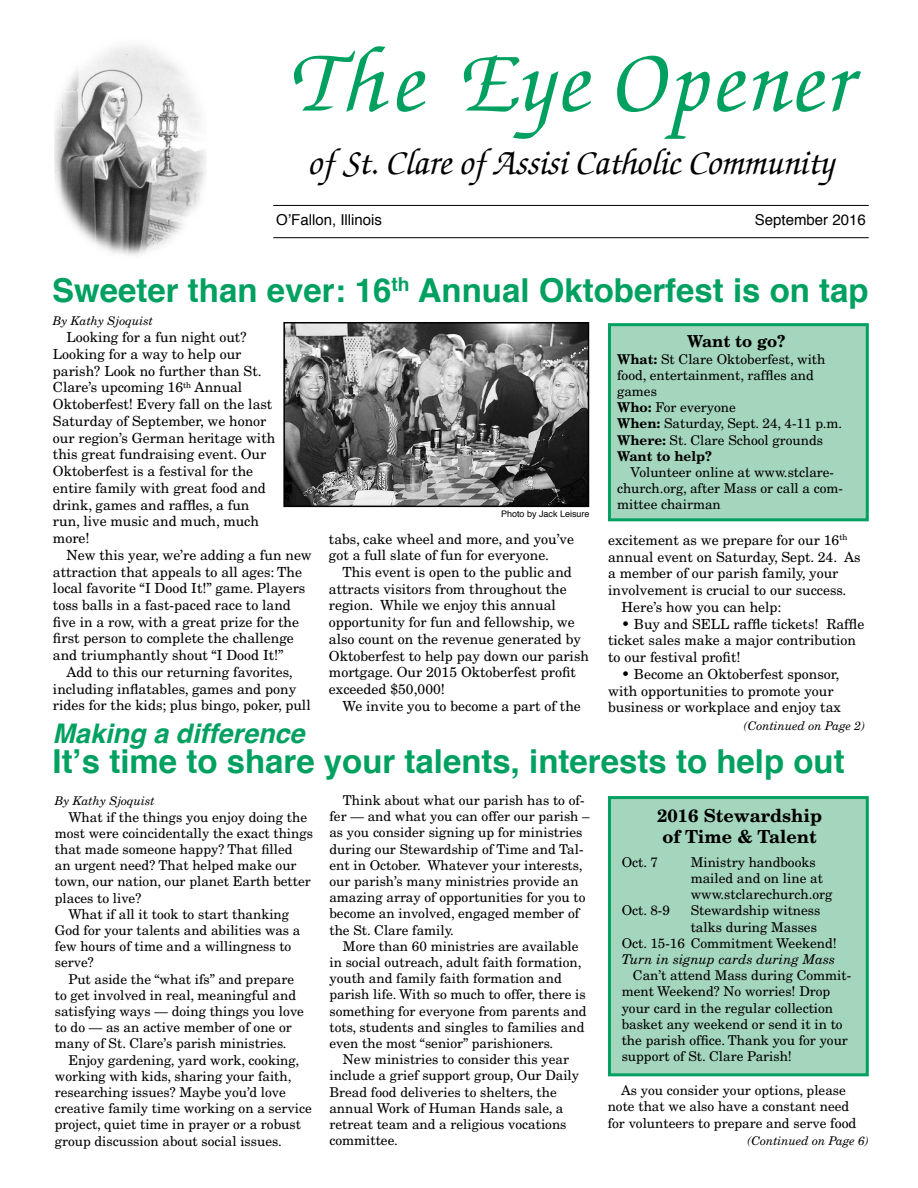
<style>
.page{position:relative;width:918px;height:1188px;background:#fff}
.page>*{position:absolute;margin:0;border:0;box-sizing:border-box;transform-origin:0 0}
.t1{font:italic 500 90px "Zapf Chancery";letter-spacing:.04em;color:#00a160}
.t2{font:italic 500 36px "Zapf Chancery";color:#000}
.t3{font:700 33px "Helvetica";color:#00a160}
.t4{font:italic 700 27px "Helvetica";color:#00a160}
.t5{font:700 18px/21.6px "New Century Schlbk";color:#000}
.t6{font:700 16.5px "New Century Schlbk";color:#000}
.t7{font:15px "Helvetica";color:#000}
.t8{font:13.95px/16.8px "New Century Schlbk";color:#000}
.t9{font:13.5px/16.2px "New Century Schlbk";color:#000}
.t10{font:italic 13.5px "New Century Schlbk";color:#000}
.t11{font:italic 12px "New Century Schlbk";color:#000}
.t12{font:9px "Helvetica";color:#000}
.s1{font-weight:700}
.s2{font-size:13.8px}
</style>
<div class="page">
<div style="left:608px;top:796px;width:261px;height:280px;background:#a4d5bd;border:3px solid #00a160"></div>
<div style="left:608px;top:323px;width:261px;height:198px;background:#a4d5bd;border:3px solid #00a160"></div>
<img style="left:54px;top:46px;width:153px;height:210px">
<hr style="left:273px;top:205px;width:596px;height:1px;background:#000">
<hr style="left:273px;top:237px;width:596px;height:1px;background:#000">
<img style="left:286px;top:325px;width:300px;height:179px">
<div style="left:283px;top:322px;width:306px;height:185px;border:2px solid #000"></div>
<h1 class="t1" style="left:288px;top:36px;width:563px">The Eye Opener</h1>
<h2 class="t2" style="left:307px;top:144px;width:527px">of St. Clare of Assisi Catholic Community</h2>
<p class="t7" style="left:276px;top:208px;width:107px">O’Fallon, Illinois</p>
<p class="t7" style="left:755px;top:208px;width:112px">September 2016</p>
<h3 class="t3" style="left:52px;top:263px;width:818px">Sweeter than ever: 16<sup>th</sup> Annual Oktoberfest is on tap</h3>
<p class="t11" style="left:53px;top:314px;width:102px">By Kathy Sjoquist</p>
<p class="t8" style="left:53px;top:330px;width:224px;text-indent:14px">Looking for a fun night out?<br>Looking for a way to help our parish? Look no further than St.<br>Clare’s upcoming 16<sup>th</sup> Annual<br>Oktoberfest! Every fall on the last<br>Saturday of September, we honor our region’s German heritage with this great fundraising event. Our<br>Oktoberfest is a festival for the entire family with great food and drink, games and raffles, a fun run, live music and much, much more!</p>
<p class="t8" style="left:53px;top:548px;width:260px;text-indent:14px">New this year, we’re adding a fun new attraction that appeals to all ages: The local favorite “I Dood It!” game. Players toss balls in a fast-paced race to land five in a row, with a great prize for the first person to complete the challenge and triumphantly shout “I Dood It!”</p>
<p class="t8" style="left:53px;top:665px;width:259px;text-indent:14px">Add to this our returning favorites, including inflatables, games and pony rides for the kids; plus bingo, poker, pull</p>
<p class="t12" style="left:501px;top:507px;width:90px">Photo by Jack Leisure</p>
<p class="t8" style="left:329px;top:532px;width:247px">tabs, cake wheel and more, and you’ve got a full slate of fun for everyone.</p>
<p class="t8" style="left:329px;top:565px;width:262px;text-indent:14px">This event is open to the public and attracts visitors from throughout the region. While we enjoy this annual opportunity for fun and fellowship, we also count on the revenue generated by Oktoberfest to help pay down our parish mortgage. Our 2015 Oktoberfest profit exceeded $50,000!</p>
<p class="t8" style="left:342px;top:699px;width:240px">We invite you to become a part of the</p>
<p class="t6" style="left:687px;top:331px;width:100px">Want to go?</p>
<p class="t9" style="left:617px;top:352px;width:227px"><span class="s1">What:</span> St Clare Oktoberfest, with food, entertainment, raffles and games<br><span class="s1">Who:</span> For everyone<br><span class="s1">When:</span> Saturday, Sept. 24, 4-11 p.m.<br><span class="s1">Where:</span> St. Clare School grounds<br><span class="s1">Want to help?</span></p>
<p class="t9" style="left:617px;top:465px;width:227px;text-indent:14px">Volunteer online at www.stclare&shy;church.org, after Mass or call a com&shy;mittee chairman</p>
<p class="t8" style="left:608px;top:533px;width:241px">excitement as we prepare for our 16<sup>th</sup></p>
<p class="t8" style="left:608px;top:550px;width:254px">annual event on Saturday, Sept. 24. As</p>
<p class="t8" style="left:608px;top:566px;width:232px">a member of our parish family, your</p>
<p class="t8" style="left:608px;top:583px;width:240px">involvement is crucial to our success.</p>
<p class="t8" style="left:622px;top:600px;width:161px">Here’s how you can help:</p>
<p class="t8" style="left:608px;top:617px;width:258px;text-indent:14px">• Buy and SELL raffle tickets! Raffle ticket sales make a major contribution to our festival profit!</p>
<p class="t8" style="left:608px;top:667px;width:234px;text-indent:14px">• Become an Oktoberfest sponsor, with opportunities to promote your business or workplace and enjoy tax</p>
<p class="t11" style="left:744px;top:718px;width:123px">(Continued on Page 2)</p>
<h3 class="t4" style="left:52px;top:712px;width:254px">Making a difference</h3>
<h3 class="t3" style="left:52px;top:735px;width:794px">It’s time to share your talents, interests to help out</h3>
<p class="t9" style="left:329px;top:793px;width:262px;text-indent:14px">Think about what our parish has to of&shy;fer — and what you can offer our parish – as you consider signing up for ministries during our Stewardship of Time and Tal&shy;ent in October. Whatever your interests, our parish’s many ministries provide an amazing array of opportunities for you to become an involved, engaged member of the St. Clare family.</p>
<p class="t9" style="left:329px;top:939px;width:259px;text-indent:14px">More than 60 ministries are available in social outreach, adult faith formation, youth and family faith formation and parish life. With so much to offer, there is something for everyone from parents and tots, students and singles to families and even the most “senior” parishioners.</p>
<p class="t9" style="left:329px;top:1053px;width:251px;text-indent:14px">New ministries to consider this year include a grief support group, Our Daily Bread food deliveries to shelters, the annual Work of Human Hands sale, a retreat team and a religious vocations committee.</p>
<p class="t11" style="left:55px;top:794px;width:102px">By Kathy Sjoquist</p>
<p class="t9" style="left:68px;top:810px;width:240px">What if the things you enjoy doing the</p>
<p class="t9" style="left:55px;top:826px;width:260px">most were coincidentally the exact things</p>
<p class="t9" style="left:55px;top:842px;width:239px">that made someone happy? That filled</p>
<p class="t9" style="left:55px;top:859px;width:243px">an urgent need? That helped make our</p>
<p class="t9" style="left:55px;top:875px;width:258px">town, our nation, our planet Earth better</p>
<p class="t9" style="left:55px;top:891px;width:88px">places to live?</p>
<p class="t9" style="left:68px;top:907px;width:222px">What if all it took to start thanking</p>
<p class="t9" style="left:55px;top:923px;width:247px">God for your talents and abilities was a</p>
<p class="t9" style="left:55px;top:940px;width:238px">few hours of time and a willingness to</p>
<p class="t9" style="left:55px;top:956px;width:40px">serve?</p>
<p class="t9" style="left:68px;top:972px;width:227px">Put aside the “what ifs” and prepare</p>
<p class="t9" style="left:55px;top:988px;width:243px">to get involved in real, meaningful and</p>
<p class="t9" style="left:55px;top:1004px;width:251px">satisfying ways — doing things you love</p>
<p class="t9" style="left:55px;top:1021px;width:239px">to do — as an active member of one or</p>
<p class="t9" style="left:55px;top:1037px;width:233px">many of St. Clare’s parish ministries.</p>
<p class="t9" style="left:68px;top:1053px;width:232px">Enjoy gardening, yard work, cooking,</p>
<p class="t9" style="left:55px;top:1069px;width:238px">working with kids, sharing your faith,</p>
<p class="t9" style="left:55px;top:1085px;width:233px">researching issues? Maybe you’d love</p>
<p class="t9" style="left:55px;top:1102px;width:259px">creative family time working on a service</p>
<p class="t9" style="left:55px;top:1118px;width:248px">project, quiet time in prayer or a robust</p>
<p class="t9" style="left:55px;top:1134px;width:228px">group discussion about social issues.</p>
<h3 class="t5" style="left:657px;top:806px;width:166px">2016 Stewardship of Time &amp; Talent</h3>
<p class="t9" style="left:622px;top:855px;width:38px">Oct. 7</p>
<p class="t9" style="left:691px;top:855px;width:143px">Ministry handbooks mailed and on line at www.stclarechurch.org</p>
<p class="t9" style="left:622px;top:904px;width:50px">Oct. 8-9</p>
<p class="t9" style="left:691px;top:904px;width:131px">Stewardship witness</p>
<p class="t9" style="left:691px;top:920px;width:128px">talks during Masses</p>
<p class="t9" style="left:622px;top:936px;width:217px">Oct. 15-16 Commitment Weekend!</p>
<p class="t10" style="left:622px;top:951px;width:215px">Turn in signup cards during Mass</p>
<p class="t9" style="left:622px;top:969px;width:231px;text-indent:11px">Can’t attend Mass during Commit&shy;ment Weekend? No worries! Drop your card in the regular collection basket any weekend or send it in to the parish office. Thank you for your support of St. Clare Parish!</p>
<p class="t9" style="left:608px;top:1083px;width:250px;line-height:16.6px;text-align:center">As you consider your options, please note that we also have a constant need for volunteers to prepare and serve <span class="s2">food</span></p>
<p class="t11" style="left:747px;top:1133px;width:123px">(Continued on Page 6)</p>
</div>
